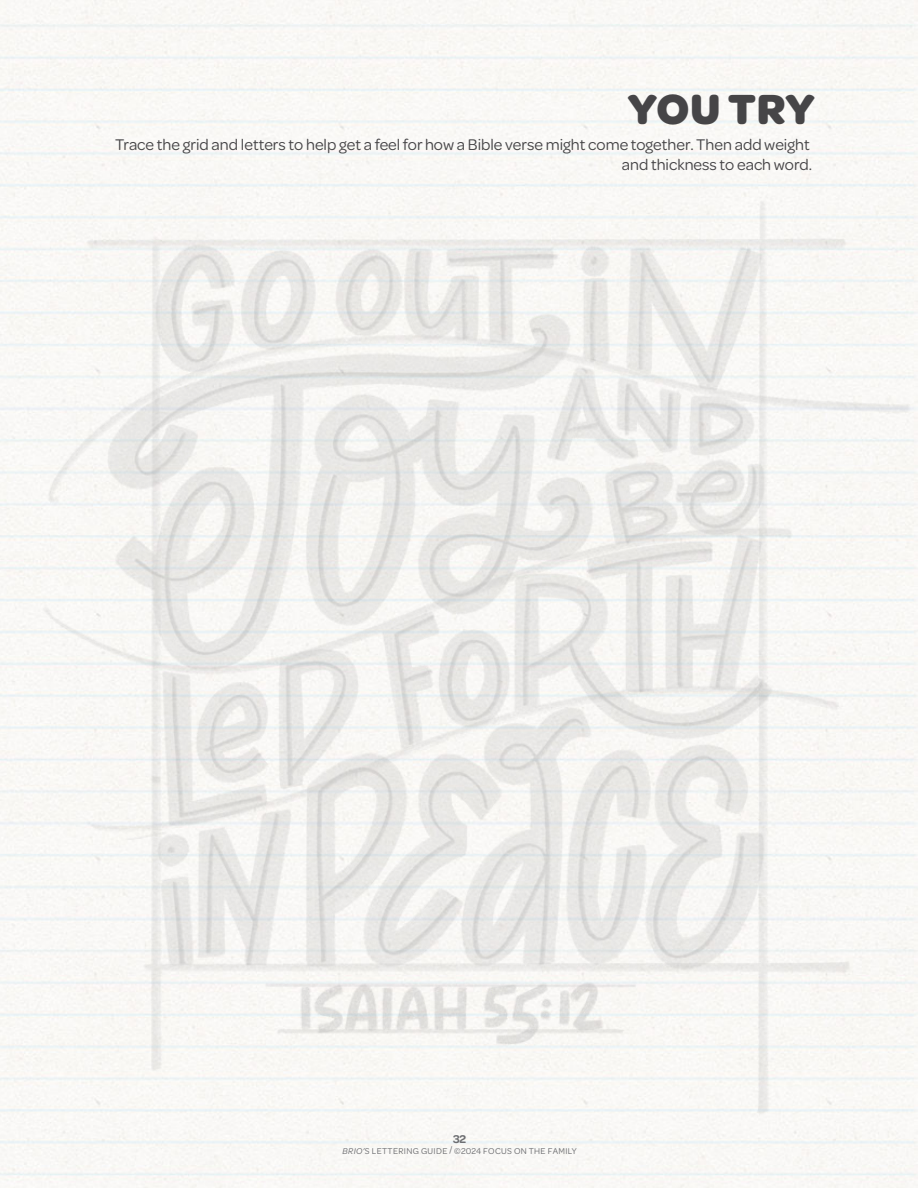
<style>
.page{position:relative;width:918px;height:1188px;background:#fff}
.page>*{position:absolute;margin:0;border:0;box-sizing:border-box;transform-origin:0 0}
.t1{font:700 45px "Omnes";letter-spacing:.01em;color:#464547}
.t2{font:16.5px/19.5px "Omnes";color:#464547;text-align:right}
.t3{font:600 12px "Omnes";color:#6d6e71}
.t4{font:9px "Omnes";letter-spacing:.04em;color:#6d6e71}
.s1{font-style:italic}
</style>
<div class="page">
<img style="left:0;top:11px;width:918px;height:1177px">
<h1 class="t1" style="left:628px;top:82px;width:188px">YOU TRY</h1>
<p class="t2" style="left:115px;top:136px;width:698px">Trace the grid and letters to help get a feel for how a Bible verse might come together. Then add weight and thickness to each word.</p>
<p class="t3" style="left:453px;top:1135px;width:15px">32</p>
<p class="t4" style="left:343px;top:1147px;width:236px"><span class="s1">BRIO’</span>S LETTERING GUIDE / ©2024 FOCUS ON THE FAMILY</p>
</div>
